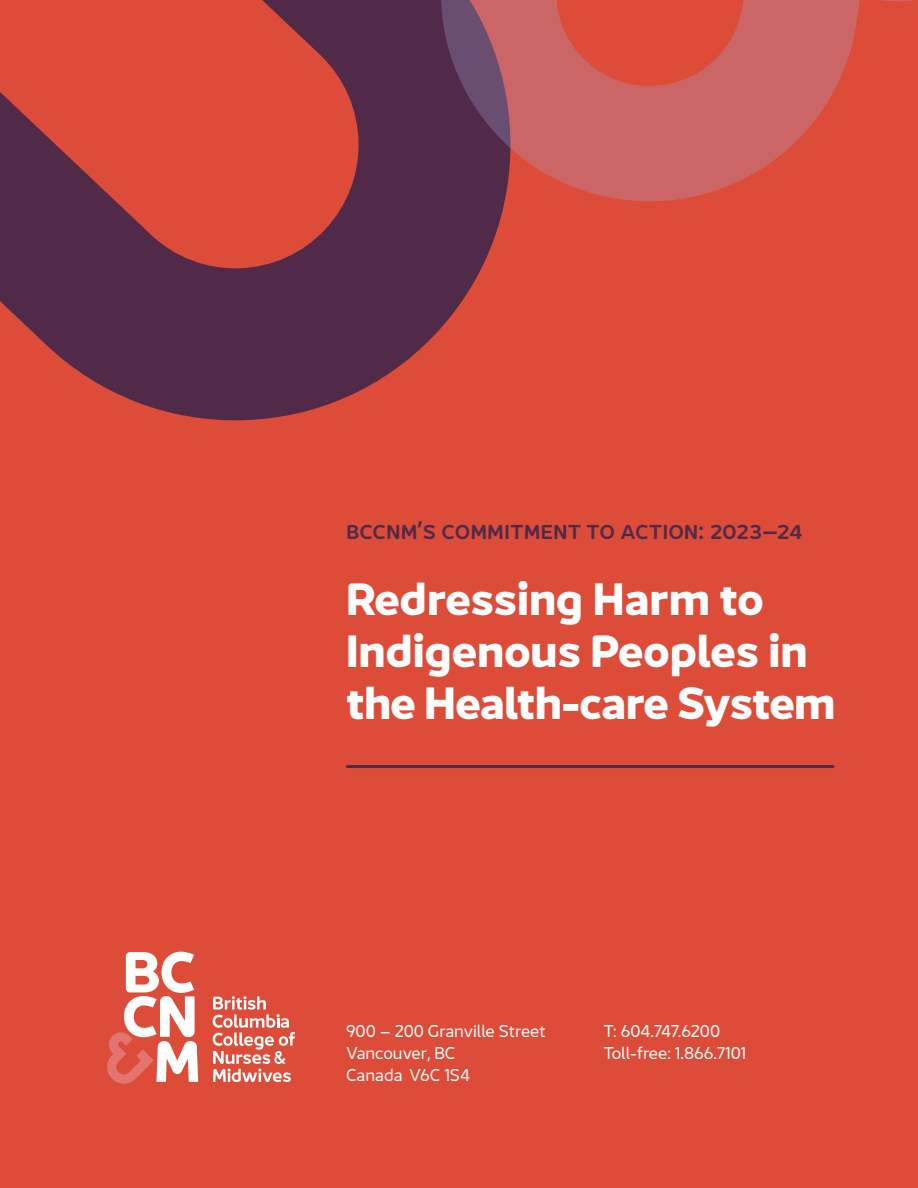
<style>
.page{position:relative;width:918px;height:1188px;background:#dc4c39}
.page>*{position:absolute;margin:0;border:0;box-sizing:border-box;transform-origin:0 0}
.TOC_H2{font:700 43.5px/52.2px "Jano Sans Pro";color:#fff}
.TOC_H2-2{font:500 24px "Jano Sans Pro";color:#512a49}
.TOC_H2-3{font:16.5px "Jano Sans Pro";color:#fff}
</style>
<div class="page">
<svg style="left:0;top:0;width:502px;height:421px;fill:#512a49"></svg>
<svg style="left:435px;top:0;width:481px;height:215px"></svg>
<svg style="left:107px;top:952px;width:91px;height:132px"></svg>
<svg style="left:213px;top:996px;width:82px;height:86px"></svg>
<hr style="left:348px;top:765px;width:485px;height:3px;background:#512a49">
<p class="TOC_H2-2" style="left:346px;top:510px;width:458px">BCCNM’S COMMITMENT TO ACTION: 2023–24</p>
<p class="TOC_H2" style="left:346px;top:568px;width:491px">Redressing Harm to<br>Indigenous Peoples in the Health-care System</p>
<p class="TOC_H2-3" style="left:346px;top:1018px;width:201px">900 – 200 Granville Street</p>
<p class="TOC_H2-3" style="left:346px;top:1040px;width:111px">Vancouver, BC</p>
<p class="TOC_H2-3" style="left:346px;top:1062px;width:126px">Canada V6C 1S4</p>
<p class="TOC_H2-3" style="left:603px;top:1018px;width:118px">T: 604.747.6200</p>
<p class="TOC_H2-3" style="left:603px;top:1040px;width:144px">Toll-free: 1.866.7101</p>
</div>
